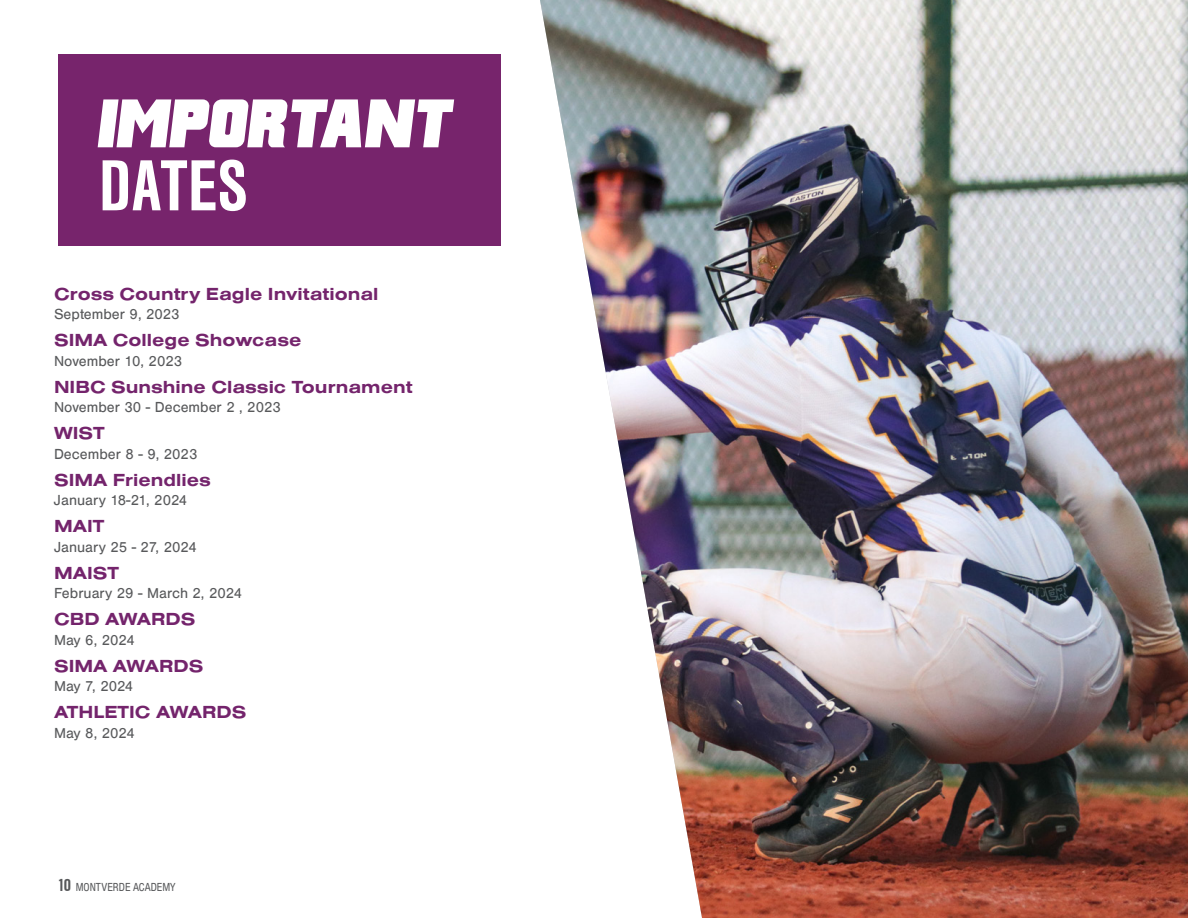
<style>
.page{position:relative;width:1188px;height:918px;background:#fff}
.page>*{position:absolute;margin:0;border:0;box-sizing:border-box;transform-origin:0 0}
.t1{font:700 75px "Nimbus Sans Becker T Con";letter-spacing:.005em;color:#fff}
.t2{font:italic 63px "Franklin M54";letter-spacing:.005em;color:#fff}
.t3{font:700 18px "Nimbus Sans Becker T Ext";color:#74246c}
.t4{font:15px "Nimbus Sans Becker T";color:#58595b}
.t5{font:12px "Nimbus Sans Becker T Con";color:#58595b}
.s1{font-weight:700;font-size:18px}
</style>
<div class="page">
<img style="left:540px;top:0;width:648px;height:918px">
<div style="left:58px;top:54px;width:443px;height:191px;background:#77246c"></div>
<h2 class="t2" style="left:99px;top:89px;width:356px">IMPORTANT</h2>
<h1 class="t1" style="left:99px;top:144px;width:150px">DATES</h1>
<p class="t3" style="left:54px;top:284px;width:326px">Cross Country Eagle Invitational</p>
<p class="t4" style="left:54px;top:306px;width:127px">September 9, 2023</p>
<p class="t3" style="left:54px;top:330px;width:249px">SIMA College Showcase</p>
<p class="t4" style="left:54px;top:353px;width:130px">November 10, 2023</p>
<p class="t3" style="left:54px;top:377px;width:360px">NIBC Sunshine Classic Tournament</p>
<p class="t4" style="left:54px;top:399px;width:228px">November 30 - December 2 , 2023</p>
<p class="t3" style="left:54px;top:423px;width:52px">WIST</p>
<p class="t4" style="left:54px;top:446px;width:145px">December 8 - 9, 2023</p>
<p class="t3" style="left:54px;top:470px;width:158px">SIMA Friendlies</p>
<p class="t4" style="left:54px;top:492px;width:135px">January 18-21, 2024</p>
<p class="t3" style="left:54px;top:516px;width:52px">MAIT</p>
<p class="t4" style="left:54px;top:539px;width:144px">January 25 - 27, 2024</p>
<p class="t3" style="left:54px;top:563px;width:67px">MAIST</p>
<p class="t4" style="left:54px;top:585px;width:190px">February 29 - March 2, 2024</p>
<p class="t3" style="left:54px;top:609px;width:143px">CBD AWARDS</p>
<p class="t4" style="left:54px;top:632px;width:82px">May 6, 2024</p>
<p class="t3" style="left:54px;top:656px;width:151px">SIMA AWARDS</p>
<p class="t4" style="left:54px;top:678px;width:81px">May 7, 2024</p>
<p class="t3" style="left:54px;top:702px;width:194px">ATHLETIC AWARDS</p>
<p class="t4" style="left:54px;top:725px;width:82px">May 8, 2024</p>
<p class="t5" style="left:57px;top:880px;width:120px"><span class="s1">10</span> MONTVERDE ACADEMY</p>
</div>
